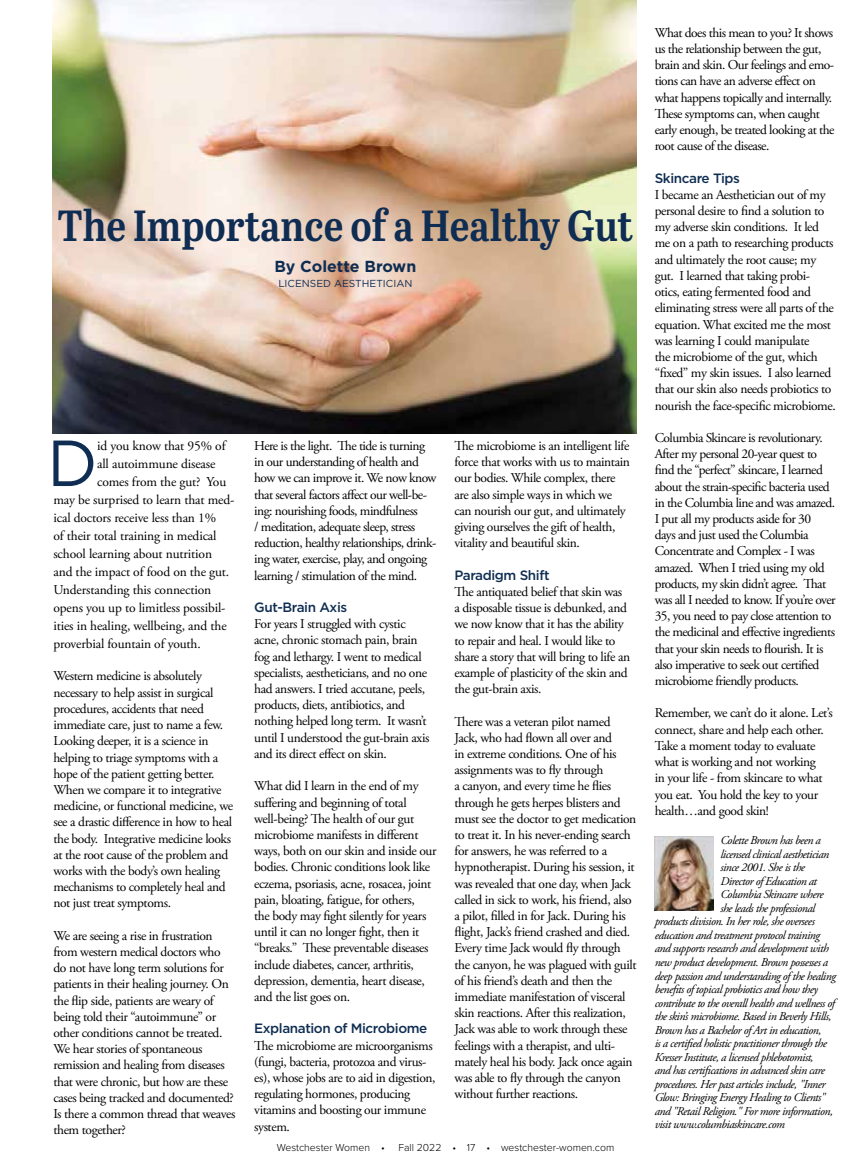
<style>
.page{position:relative;width:864px;height:1175px;background:#fff}
.page>*{position:absolute;margin:0;border:0;box-sizing:border-box;transform-origin:0 0}
.t1{font:64.95px "Gotham";color:#0f2d52}
.t2{font:43.5px "Abril Titling Cnd Sb";color:#0f2d52}
.t3{font:700 15.9px "Gotham";color:#0f2d52}
.t4{font:13.5px/16.2px "Adobe Garamond Pro";letter-spacing:-.03em;color:#000}
.t5{font:13.5px "Adobe Garamond Pro";letter-spacing:-.01em;color:#000}
.t6{font:500 13.5px "Gotham";letter-spacing:-.03em;color:#0f2d52}
.t7{font:italic 12px "Adobe Garamond Pro";letter-spacing:-.04em;color:#000}
.t8{font:300 10.5px "Proxima Nova";color:#000}
.t9{font:10.2px "Gotham";color:#0f2d52}
</style>
<div class="page">
<img style="left:52px;top:0;width:585px;height:433px">
<img style="left:655px;top:836px;width:59px;height:74px">
<h2 class="t2" style="left:57px;top:194px;width:577px">The Importance of a Healthy Gut</h2>
<p class="t3" style="left:274px;top:255px;width:143px">By Colette Brown</p>
<p class="t9" style="left:278px;top:277px;width:136px">LICENSED AESTHETICIAN</p>
<h1 class="t1" style="left:47px;top:421px;width:52px">D</h1>
<p class="t5" style="left:97px;top:437px;width:130px">id you know that 95% of</p>
<p class="t5" style="left:97px;top:455px;width:120px">all autoimmune disease</p>
<p class="t5" style="left:97px;top:473px;width:131px">comes from the gut? You</p>
<p class="t5" style="left:53px;top:491px;width:183px">may be surprised to learn that med-</p>
<p class="t5" style="left:53px;top:509px;width:164px">ical doctors receive less than 1%</p>
<p class="t5" style="left:53px;top:527px;width:165px">of their total training in medical</p>
<p class="t5" style="left:53px;top:545px;width:160px">school learning about nutrition</p>
<p class="t5" style="left:53px;top:563px;width:177px">and the impact of food on the gut.</p>
<p class="t5" style="left:53px;top:581px;width:159px">Understanding this connection</p>
<p class="t5" style="left:53px;top:599px;width:174px">opens you up to limitless possibil-</p>
<p class="t5" style="left:53px;top:617px;width:175px">ities in healing, wellbeing, and the</p>
<p class="t5" style="left:53px;top:635px;width:149px">proverbial fountain of youth.</p>
<p class="t4" style="left:53px;top:668px;width:181px">Western medicine is absolutely necessary to help assist in surgical procedures, accidents that need immediate care, just to name a few.<br>Looking deeper, it is a science in helping to triage symptoms with a hope of the patient getting better.<br>When we compare it to integrative medicine, or functional medicine, we see a drastic difference in how to heal the body. Integrative medicine looks at the root cause of the problem and works with the body’s own healing mechanisms to completely heal and not just treat symptoms.</p>
<p class="t4" style="left:53px;top:927px;width:184px">We are seeing a rise in frustration from western medical doctors who do not have long term solutions for patients in their healing journey. On the flip side, patients are weary of being told their “autoimmune” or other conditions cannot be treated.<br>We hear stories of spontaneous remission and healing from diseases that were chronic, but how are these cases being tracked and documented?<br>Is there a common thread that weaves them together?</p>
<p class="t4" style="left:254px;top:438px;width:184px">Here is the light. The tide is turning in our understanding of health and how we can improve it. We now know that several factors affect our well-be&shy;ing: nourishing foods, mindfulness<br>/ meditation, adequate sleep, stress reduction, healthy relationships, drink&shy;ing water, exercise, play, and ongoing learning / stimulation of the mind.</p>
<p class="t6" style="left:254px;top:598px;width:95px">Gut-Brain Axis</p>
<p class="t4" style="left:254px;top:616px;width:177px">For years I struggled with cystic acne, chronic stomach pain, brain fog and lethargy. I went to medical specialists, aestheticians, and no one had answers. I tried accutane, peels, products, diets, antibiotics, and nothing helped long term. It wasn’t until I understood the gut-brain axis and its direct effect on skin.</p>
<p class="t4" style="left:254px;top:778px;width:184px">What did I learn in the end of my suffering and beginning of total well-being? The health of our gut microbiome manifests in different ways, both on our skin and inside our bodies. Chronic conditions look like eczema, psoriasis, acne, rosacea, joint pain, bloating, fatigue, for others,<br>the body may fight silently for years until it can no longer fight, then it “breaks.” These preventable diseases include diabetes, cancer, arthritis, depression, dementia, heart disease, and the list goes on.</p>
<p class="t6" style="left:254px;top:1019px;width:175px">Explanation of Microbiome</p>
<p class="t4" style="left:254px;top:1037px;width:183px">The microbiome are microorganisms (fungi, bacteria, protozoa and virus&shy;es), whose jobs are to aid in digestion, regulating hormones, producing vitamins and boosting our immune system.</p>
<p class="t4" style="left:454px;top:438px;width:177px">The microbiome is an intelligent life force that works with us to maintain our bodies. While complex, there are also simple ways in which we can nourish our gut, and ultimately giving ourselves the gift of health, vitality and beautiful skin.</p>
<p class="t6" style="left:454px;top:566px;width:97px">Paradigm Shift</p>
<p class="t4" style="left:454px;top:584px;width:177px">The antiquated belief that skin was a disposable tissue is debunked, and we now know that it has the ability to repair and heal. I would like to share a story that will bring to life an example of plasticity of the skin and the gut-brain axis.</p>
<p class="t4" style="left:454px;top:713px;width:184px">There was a veteran pilot named Jack, who had flown all over and<br>in extreme conditions. One of his assignments was to fly through<br>a canyon, and every time he flies through he gets herpes blisters and must see the doctor to get medication to treat it. In his never-ending search for answers, he was referred to a hypnotherapist. During his session, it was revealed that one day, when Jack called in sick to work, his friend, also a pilot, filled in for Jack. During his flight, Jack’s friend crashed and died.<br>Every time Jack would fly through the canyon, he was plagued with guilt of his friend’s death and then the immediate manifestation of visceral skin reactions. After this realization, Jack was able to work through these feelings with a therapist, and ulti&shy;mately heal his body. Jack once again was able to fly through the canyon without further reactions.</p>
<p class="t8" style="left:277px;top:1140px;width:110px">Westchester Women •</p>
<p class="t8" style="left:398px;top:1140px;width:217px">Fall 2022 • 17 • westchester-women.com</p>
<p class="t4" style="left:655px;top:25px;width:181px">What does this mean to you? It shows us the relationship between the gut, brain and skin. Our feelings and emo&shy;tions can have an adverse effect on what happens topically and internally.<br>These symptoms can, when caught early enough, be treated looking at the root cause of the disease.</p>
<p class="t6" style="left:655px;top:169px;width:87px">Skincare Tips</p>
<p class="t4" style="left:655px;top:187px;width:183px">I became an Aesthetician out of my personal desire to find a solution to my adverse skin conditions. It led me on a path to researching products and ultimately the root cause; my gut. I learned that taking probi&shy;otics, eating fermented food and eliminating stress were all parts of the equation. What excited me the most was learning I could manipulate<br>the microbiome of the gut, which “fixed” my skin issues. I also learned that our skin also needs probiotics to nourish the face-specific microbiome.</p>
<p class="t4" style="left:655px;top:430px;width:183px">Columbia Skincare is revolutionary.<br>After my personal 20-year quest to find the “perfect” skincare, I learned about the strain-specific bacteria used in the Columbia line and was amazed.<br>I put all my products aside for 30<br>days and just used the Columbia Concentrate and Complex - I was amazed. When I tried using my old products, my skin didn’t agree. That was all I needed to know. If you’re over 35, you need to pay close attention to the medicinal and effective ingredients that your skin needs to flourish. It is also imperative to seek out certified microbiome friendly products.</p>
<p class="t4" style="left:655px;top:705px;width:180px">Remember, we can’t do it alone. Let’s connect, share and help each other.<br>Take a moment today to evaluate what is working and not working<br>in your life - from skincare to what you eat. You hold the key to your health…and good skin!</p>
<p class="t7" style="left:720px;top:833px;width:102px">Colette Brown has been a</p>
<p class="t7" style="left:720px;top:847px;width:110px">licensed clinical aesthetician</p>
<p class="t7" style="left:720px;top:860px;width:86px">since 2001. She is the</p>
<p class="t7" style="left:720px;top:874px;width:98px">Director of Education at</p>
<p class="t7" style="left:720px;top:887px;width:105px">Columbia Skincare where</p>
<p class="t7" style="left:720px;top:901px;width:96px">she leads the professional</p>
<p class="t7" style="left:655px;top:914px;width:162px">products division. In her role, she oversees</p>
<p class="t7" style="left:655px;top:928px;width:167px">education and treatment protocol training</p>
<p class="t7" style="left:655px;top:941px;width:176px">and supports research and development with</p>
<p class="t7" style="left:655px;top:955px;width:175px">new product development. Brown possesses a</p>
<p class="t7" style="left:655px;top:968px;width:183px">deep passion and understanding of the healing</p>
<p class="t7" style="left:655px;top:982px;width:165px">benefits of topical probiotics and how they</p>
<p class="t7" style="left:655px;top:995px;width:182px">contribute to the overall health and wellness of</p>
<p class="t7" style="left:655px;top:1009px;width:178px">the skin’s microbiome. Based in Beverly Hills,</p>
<p class="t7" style="left:655px;top:1022px;width:168px">Brown has a Bachelor of Art in education,</p>
<p class="t7" style="left:655px;top:1036px;width:174px">is a certified holistic practitioner through the</p>
<p class="t7" style="left:655px;top:1049px;width:160px">Kresser Institute, a licensed phlebotomist,</p>
<p class="t7" style="left:655px;top:1063px;width:172px">and has certifications in advanced skin care</p>
<p class="t7" style="left:655px;top:1076px;width:172px">procedures. Her past articles include, "Inner</p>
<p class="t7" style="left:655px;top:1090px;width:172px">Glow: Bringing Energy Healing to Clients"</p>
<p class="t7" style="left:655px;top:1103px;width:180px">and "Retail Religion." For more information,</p>
<p class="t7" style="left:655px;top:1117px;width:132px">visit www.columbiaskincare.com</p>
</div>
